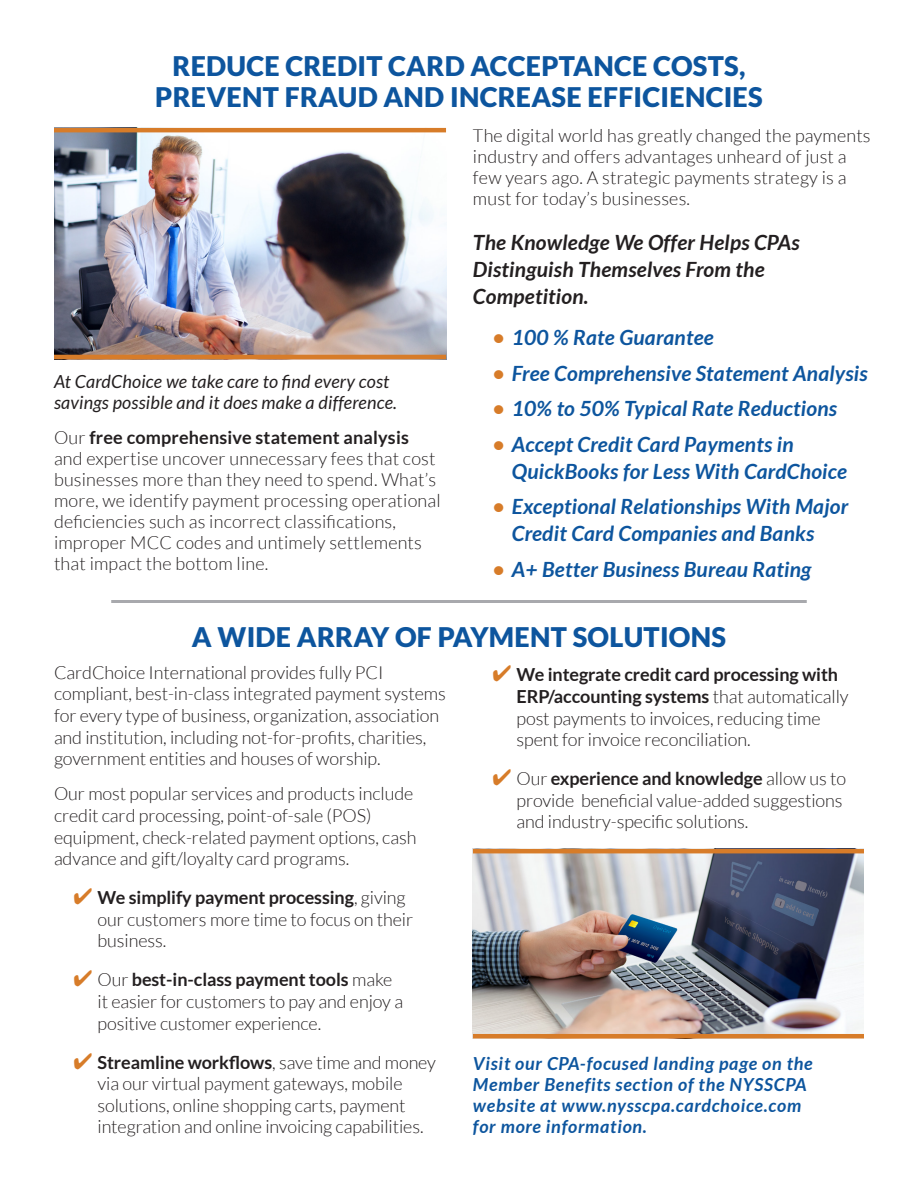
<style>
.page{position:relative;width:918px;height:1188px;background:#fff}
.page>*{position:absolute;margin:0;border:0;box-sizing:border-box;transform-origin:0 0}
.t1{font:900 27px/31.5px "Lato";letter-spacing:.01em;color:#0d559e;text-align:center}
.t2{font:italic 700 21px/27px "Lato";letter-spacing:.01em;color:#0d559e}
.t3{font:italic 700 21px/27px "Lato";letter-spacing:.01em;color:#231f20}
.t4{font:300 18px/21.6px "Lato";letter-spacing:-.005em;color:#231f20}
.t5{font:italic 700 18px/21px "Lato";letter-spacing:.04em;color:#0d559e}
.t6{font:italic 18px/21px "Lato";letter-spacing:.01em;color:#231f20}
.s1{font-weight:700}
.s2{color:#d77c29}
</style>
<div class="page">
<img style="left:54px;top:132px;width:392px;height:223px">
<hr style="left:54px;top:355px;width:392px;height:4px;background:#d77c29">
<hr style="left:54px;top:128px;width:392px;height:4px;background:#d77c29">
<hr style="left:111px;top:600px;width:696px;height:3px;background:#a8a9ad">
<img style="left:473px;top:853px;width:391px;height:181px">
<hr style="left:473px;top:1034px;width:391px;height:4px;background:#d77c29">
<hr style="left:473px;top:849px;width:391px;height:4px;background:#d77c29">
<p class="t1" style="left:155px;top:50px;width:609px">REDUCE CREDIT CARD ACCEPTANCE COSTS,<br>PREVENT FRAUD AND INCREASE EFFICIENCIES</p>
<p class="t6" style="left:54px;top:372px;width:344px">At CardChoice we take care to find every cost savings possible and it does make a difference.</p>
<p class="t4" style="left:54px;top:427px;width:388px;line-height:21px">Our <span class="s1">free comprehensive statement analysis </span>and expertise uncover unnecessary fees that cost businesses more than they need to spend. What’s more, we identify payment processing operational deficiencies such as incorrect classifications, improper MCC codes and untimely settlements that impact the bottom line.</p>
<p class="t4" style="left:473px;top:126px;width:399px;line-height:21px">The digital world has greatly changed the payments industry and offers advantages unheard of just a few years ago. A strategic payments strategy is a must for today’s businesses.</p>
<p class="t3" style="left:473px;top:230px;width:328px">The Knowledge We Offer Helps CPAs<br>Distinguish Themselves From the<br>Competition.</p>
<p class="t2" style="left:492px;top:324px;width:223px"><span class="s2">•</span> 100 % Rate Guarantee</p>
<p class="t2" style="left:492px;top:360px;width:377px"><span class="s2">•</span> Free Comprehensive Statement Analysis</p>
<p class="t2" style="left:492px;top:395px;width:346px"><span class="s2">•</span> 10% to 50% Typical Rate Reductions</p>
<p class="t2" style="left:512px;top:431px;width:337px;text-indent:-19px"><span class="s2">•</span> Accept Credit Card Payments in<br>QuickBooks for Less With CardChoice</p>
<p class="t2" style="left:512px;top:494px;width:338px;text-indent:-19px"><span class="s2">•</span> Exceptional Relationships With Major<br>Credit Card Companies and Banks</p>
<p class="t2" style="left:492px;top:556px;width:320px"><span class="s2">•</span> A+ Better Business Bureau Rating</p>
<p class="t1" style="left:192px;top:621px;width:536px">A WIDE ARRAY OF PAYMENT SOLUTIONS</p>
<p class="t4" style="left:54px;top:662px;width:393px">CardChoice International provides fully PCI compliant, best-in-class integrated payment systems for every type of business, organization, association and institution, including not-for-profits, charities, government entities and houses of worship.</p>
<p class="t4" style="left:54px;top:783px;width:364px">Our most popular services and products include credit card processing, point-of-sale (POS) equipment, check-related payment options, cash advance and gift/loyalty card programs.</p>
<p class="t4" style="left:98px;top:887px;width:317px;text-indent:-24px"><span class="s2">✔</span> <span class="s1">We simplify payment processing</span>, giving our customers more time to focus on their business.</p>
<p class="t4" style="left:98px;top:969px;width:307px;text-indent:-24px"><span class="s2">✔</span> Our <span class="s1">best-in-class payment tools</span> make it easier for customers to pay and enjoy a positive customer experience.</p>
<p class="t4" style="left:98px;top:1051px;width:340px;text-indent:-24px"><span class="s2">✔</span> <span class="s1">Streamline workflows</span>, save time and money via our virtual payment gateways, mobile solutions, online shopping carts, payment integration and online invoicing capabilities.</p>
<p class="t4" style="left:516px;top:664px;width:334px;text-indent:-24px"><span class="s2">✔</span> <span class="s1">We integrate credit card processing with ERP/accounting systems</span> that automatically post payments to invoices, reducing time spent for invoice reconciliation.</p>
<p class="t4" style="left:516px;top:768px;width:331px;text-indent:-24px"><span class="s2">✔</span> Our <span class="s1">experience and knowledge</span> allow us to provide beneficial value-added suggestions and industry-specific solutions.</p>
<p class="t5" style="left:473px;top:1053px;width:341px">Visit our CPA-focused landing page on the Member Benefits section of the NYSSCPA website at www.nysscpa.cardchoice.com for more information.</p>
</div>
